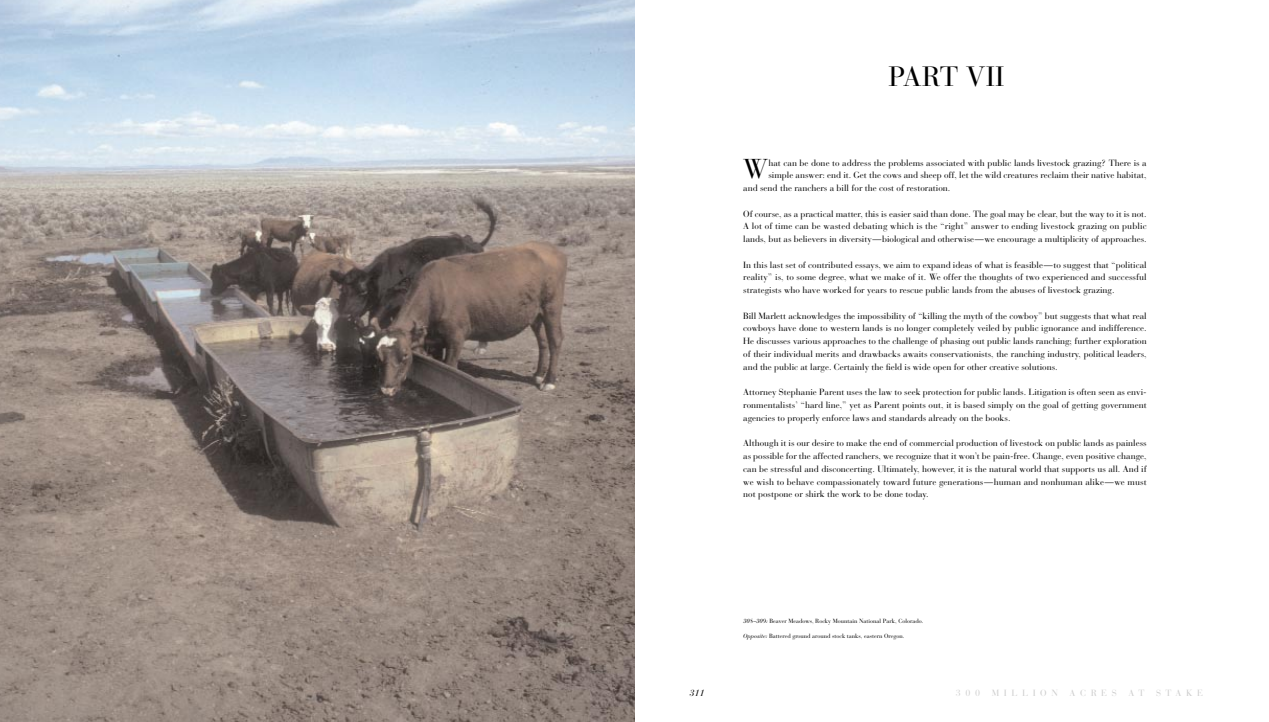
<style>
.page{position:relative;width:1269px;height:722px;background:#fff}
.page>*{position:absolute;margin:0;border:0;box-sizing:border-box;transform-origin:0 0}
.t1{font:27.75px "Bauer Bodoni";color:#000}
.t2{font:27.08px "Bauer Bodoni";color:#000}
.t3{font:9px/12.8px "Bauer Bodoni";color:#000;text-align:justify}
.t4{font:9px "Bauer Bodoni";letter-spacing:.51em;color:#cdcdcd}
.t5{font:italic 9px "Bauer Bodoni";color:#000}
.t6{font:6px "Bauer Bodoni";color:#000}
.s1{font-style:italic}
</style>
<div class="page">
<img style="left:0;top:0;width:634px;height:722px">
<h1 class="t1" style="left:888px;top:66px;width:117px">PART VII</h1>
<h2 class="t2" style="left:743px;top:158px;width:27px">W</h2>
<p class="t3" style="left:768px;top:157px;width:380px">hat can be done to address the problems associated with public lands livestock grazing? There is a</p>
<p class="t3" style="left:768px;top:170px;width:380px">simple answer: end it. Get the cows and sheep off, let the wild creatures reclaim their native habitat,</p>
<p class="t3" style="left:743px;top:182px;width:209px">and send the ranchers a bill for the cost of restoration.</p>
<p class="t3" style="left:743px;top:208px;width:405px">Of course, as a practical matter, this is easier said than done. The goal may be clear, but the way to it is not.<br>A lot of time can be wasted debating which is the “right” answer to ending livestock grazing on public lands, but as believers in diversity—biological and otherwise—we encourage a multiplicity of approaches.</p>
<p class="t3" style="left:743px;top:259px;width:405px">In this last set of contributed essays, we aim to expand ideas of what is feasible—to suggest that “political reality” is, to some degree, what we make of it. We offer the thoughts of two experienced and successful strategists who have worked for years to rescue public lands from the abuses of livestock grazing.</p>
<p class="t3" style="left:743px;top:310px;width:405px">Bill Marlett acknowledges the impossibility of “killing the myth of the cowboy” but suggests that what real cowboys have done to western lands is no longer completely veiled by public ignorance and indifference.<br>He discusses various approaches to the challenge of phasing out public lands ranching; further exploration of their individual merits and drawbacks awaits conservationists, the ranching industry, political leaders, and the public at large. Certainly the field is wide open for other creative solutions.</p>
<p class="t3" style="left:743px;top:386px;width:405px">Attorney Stephanie Parent uses the law to seek protection for public lands. Litigation is often seen as envi&shy;ronmentalists’ “hard line,” yet as Parent points out, it is based simply on the goal of getting government agencies to properly enforce laws and standards already on the books.</p>
<p class="t3" style="left:743px;top:437px;width:405px">Although it is our desire to make the end of commercial production of livestock on public lands as painless as possible for the affected ranchers, we recognize that it won’t be pain-free. Change, even positive change, can be stressful and disconcerting. Ultimately, however, it is the natural world that supports us all. And if we wish to behave compassionately toward future generations—human and nonhuman alike—we must not postpone or shirk the work to be done today.</p>
<p class="t6" style="left:743px;top:619px;width:182px"><span class="s1">308–309:</span> Beaver Meadows, Rocky Mountain National Park, Colorado.</p>
<p class="t6" style="left:743px;top:634px;width:163px"><span class="s1">Opposite:</span> Battered ground around stock tanks, eastern Oregon.</p>
<p class="t5" style="left:689px;top:689px;width:17px">311</p>
<p class="t4" style="left:956px;top:689px;width:26px">300</p>
<p class="t4" style="left:992px;top:689px;width:68px">MILLION</p>
<p class="t4" style="left:1069px;top:689px;width:49px">ACRES</p>
<p class="t4" style="left:1129px;top:689px;width:17px">A T</p>
<p class="t4" style="left:1156px;top:689px;width:49px">STAKE</p>
</div>
